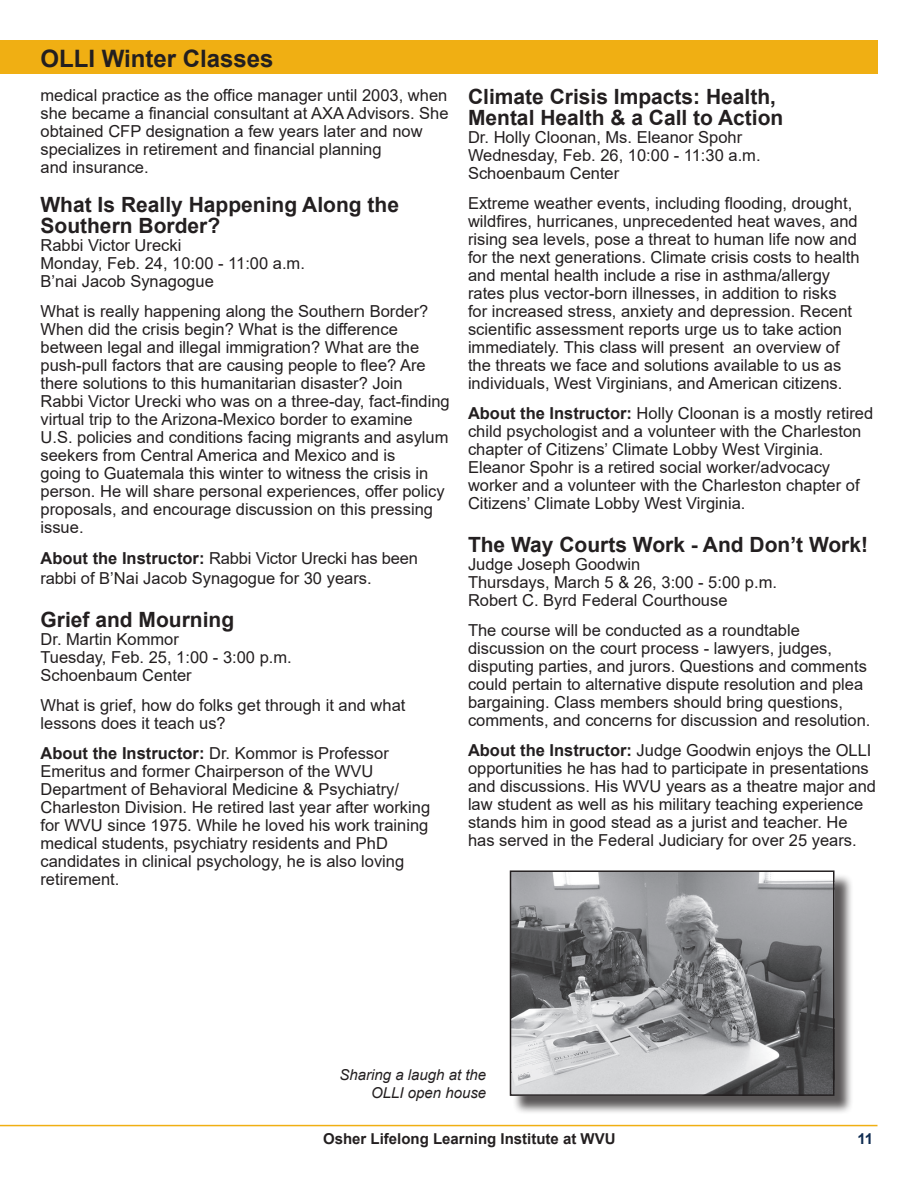
<style>
.page{position:relative;width:918px;height:1188px;background:#fff}
.page>*{position:absolute;margin:0;border:0;box-sizing:border-box;transform-origin:0 0}
.Heading_1{font:700 24px "Arial";color:#231f20}
.t1{font:700 21px/21px "Arial";color:#231f20}
.t2{font:16.5px/18px "Arial";color:#231f20}
.t3{font:700 15px "Arial";color:#231f20}
.t4{font:italic 15px/18px "Arial";color:#231f20;text-align:right}
.t5{font:700 15px "Arial";color:#0e2b51}
.s1{font-weight:700}
</style>
<div class="page">
<div style="left:0;top:40px;width:878px;height:34px;background:#f0af13"></div>
<hr style="left:0;top:1125px;width:877px;height:1px;background:#f0af13">
<div style="left:512px;top:873px;width:341px;height:242px;background:#231f20;opacity:.75"></div>
<img style="left:513px;top:873px;width:319px;height:220px">
<div style="left:510px;top:870px;width:325px;height:226px;border:2px solid #231f20"></div>
<p class="Heading_1" style="left:40px;top:42px;width:235px">OLLI Winter Classes</p>
<p class="t2" style="left:40px;top:86px;width:410px">medical practice as the office manager until 2003, when she became a financial consultant at AXA Advisors. She obtained CFP designation a few years later and now specializes in retirement and financial planning</p>
<p class="t2" style="left:40px;top:158px;width:110px">and insurance.</p>
<p class="t1" style="left:40px;top:194px;width:360px">What Is Really Happening Along the<br>Southern Border?</p>
<p class="t2" style="left:40px;top:236px;width:142px">Rabbi Victor Urecki</p>
<p class="t2" style="left:40px;top:254px;width:266px">Monday, Feb. 24, 10:00 - 11:00 a.m.</p>
<p class="t2" style="left:40px;top:272px;width:175px">B’nai Jacob Synagogue</p>
<p class="t2" style="left:40px;top:302px;width:411px">What is really happening along the Southern Border?<br>When did the crisis begin? What is the difference between legal and illegal immigration? What are the push-pull factors that are causing people to flee? Are there solutions to this humanitarian disaster? Join Rabbi Victor Urecki who was on a three-day, fact-finding virtual trip to the Arizona-Mexico border to examine<br>U.S. policies and conditions facing migrants and asylum seekers from Central America and Mexico and is<br>going to Guatemala this winter to witness the crisis in person. He will share personal experiences, offer policy proposals, and encourage discussion on this pressing issue.</p>
<p class="t2" style="left:40px;top:549px;width:379px;line-height:19.8px"><span class="s1">About the Instructor:</span> Rabbi Victor Urecki has been rabbi of B’Nai Jacob Synagogue for 30 years.</p>
<p class="t1" style="left:40px;top:610px;width:195px">Grief and Mourning</p>
<p class="t2" style="left:40px;top:630px;width:140px">Dr. Martin Kommor</p>
<p class="t2" style="left:40px;top:648px;width:253px">Tuesday, Feb. 25, 1:00 - 3:00 p.m.</p>
<p class="t2" style="left:40px;top:666px;width:153px">Schoenbaum Center</p>
<p class="t2" style="left:40px;top:696px;width:367px">What is grief, how do folks get through it and what lessons does it teach us?</p>
<p class="t2" style="left:40px;top:744px;width:391px"><span class="s1">About the Instructor:</span> Dr. Kommor is Professor Emeritus and former Chairperson of the WVU Department of Behavioral Medicine &amp; Psychiatry/ Charleston Division. He retired last year after working for WVU since 1975. While he loved his work training medical students, psychiatry residents and PhD candidates in clinical psychology, he is also loving retirement.</p>
<p class="t1" style="left:468px;top:86px;width:310px">Climate Crisis Impacts: Health,</p>
<p class="t1" style="left:468px;top:107px;width:317px">Mental Health &amp; a Call to Action</p>
<p class="t2" style="left:468px;top:128px;width:276px">Dr. Holly Cloonan, Ms. Eleanor Spohr</p>
<p class="t2" style="left:468px;top:146px;width:294px">Wednesday, Feb. 26, 10:00 - 11:30 a.m.</p>
<p class="t2" style="left:468px;top:164px;width:153px">Schoenbaum Center</p>
<p class="t2" style="left:468px;top:194px;width:393px">Extreme weather events, including flooding, drought, wildfires, hurricanes, unprecedented heat waves, and rising sea levels, pose a threat to human life now and for the next generations. Climate crisis costs to health and mental health include a rise in asthma/allergy rates plus vector-born illnesses, in addition to risks for increased stress, anxiety and depression. Recent scientific assessment reports urge us to take action immediately. This class will present an overview of the threats we face and solutions available to us as individuals, West Virginians, and American citizens.</p>
<p class="t2" style="left:468px;top:404px;width:407px"><span class="s1">About the Instructor:</span> Holly Cloonan is a mostly retired child psychologist and a volunteer with the Charleston chapter of Citizens’ Climate Lobby West Virginia.<br>Eleanor Spohr is a retired social worker/advocacy worker and a volunteer with the Charleston chapter of Citizens’ Climate Lobby West Virginia.</p>
<p class="t1" style="left:468px;top:534px;width:402px">The Way Courts Work - And Don’t Work!</p>
<p class="t2" style="left:468px;top:555px;width:174px">Judge Joseph Goodwin</p>
<p class="t2" style="left:468px;top:573px;width:311px">Thursdays, March 5 &amp; 26, 3:00 - 5:00 p.m.</p>
<p class="t2" style="left:468px;top:591px;width:261px">Robert C. Byrd Federal Courthouse</p>
<p class="t2" style="left:468px;top:621px;width:404px">The course will be conducted as a roundtable discussion on the court process - lawyers, judges, disputing parties, and jurors. Questions and comments could pertain to alternative dispute resolution and plea bargaining. Class members should bring questions, comments, and concerns for discussion and resolution.</p>
<p class="t2" style="left:468px;top:741px;width:410px"><span class="s1">About the Instructor:</span> Judge Goodwin enjoys the OLLI opportunities he has had to participate in presentations and discussions. His WVU years as a theatre major and law student as well as his military teaching experience stands him in good stead as a jurist and teacher. He has served in the Federal Judiciary for over 25 years.</p>
<p class="t4" style="left:339px;top:1066px;width:148px">Sharing a laugh at the<br>OLLI open house</p>
<p class="t3" style="left:323px;top:1128px;width:294px">Osher Lifelong Learning Institute at WVU</p>
<p class="t5" style="left:857px;top:1128px;width:17px">11</p>
</div>
